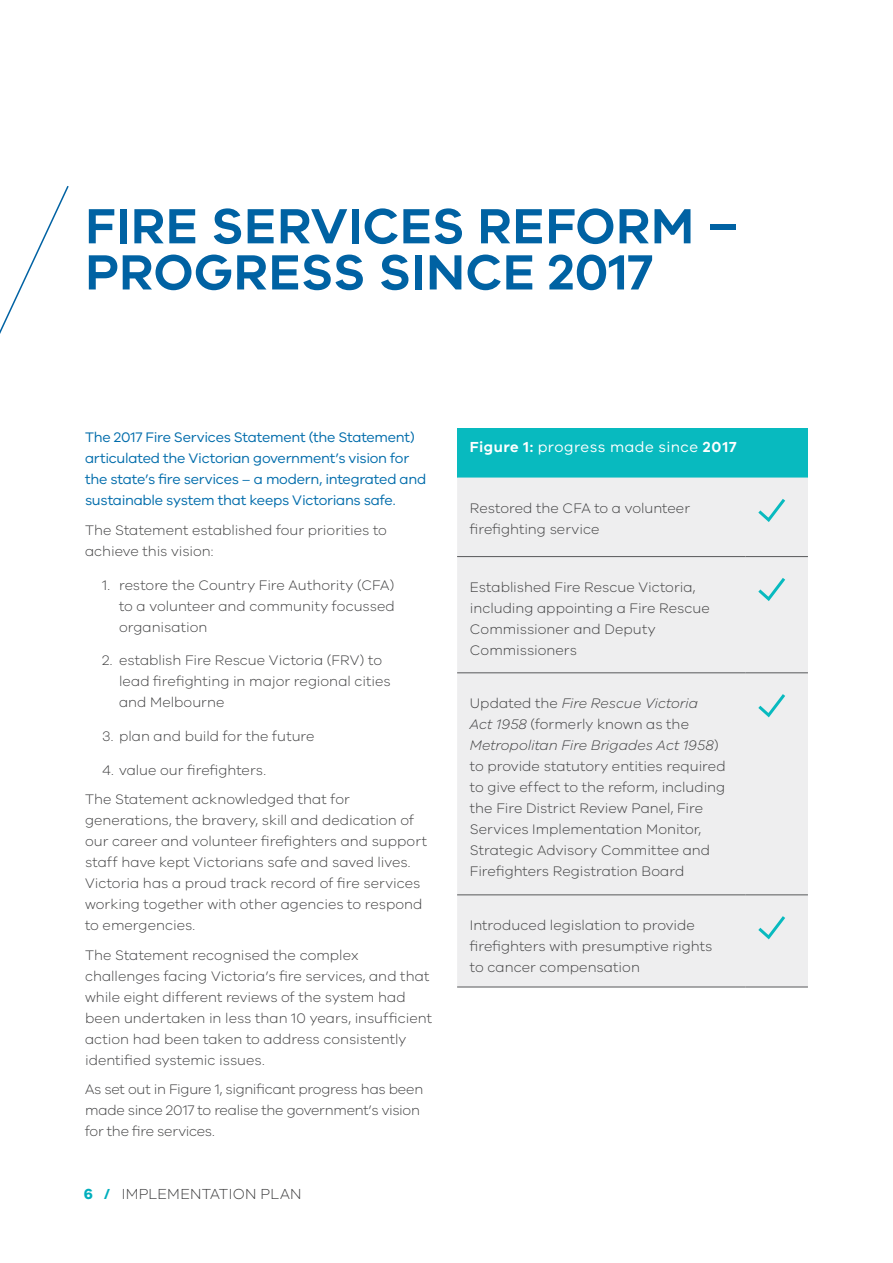
<style>
.page{position:relative;width:893px;height:1263px;background:#fff}
.page>*{position:absolute;margin:0;border:0;box-sizing:border-box;transform-origin:0 0}
.t1{font:600 51px/46.2px "VIC";letter-spacing:.005em;color:#0062a3}
.t2{font:15px "VIC";letter-spacing:.03em;color:#fff}
.t3{font:300 15px "VIC";letter-spacing:.02em;color:#3e3e3f}
.Body{font:300 14.25px/21px "VIC";color:#3e3e3f}
.Para_Feature{font:14.25px/21px "VIC";letter-spacing:-.02em;color:#006cab}
.Body-2{font:300 14.25px/21px "VIC";letter-spacing:-.02em;color:#3e3e3f}
.s1{font-weight:700;color:#00afbd}
.s2{font-weight:600}
.s3{font-style:italic}
</style>
<div class="page">
<svg style="left:0;top:186px;width:69px;height:148px"></svg>
<div style="left:457px;top:428px;width:351px;height:49px;background:#08babf"></div>
<div style="left:457px;top:477px;width:351px;height:510px;background:#eeeeef"></div>
<hr style="left:457px;top:556px;width:289px;height:1px;background:#57585a">
<hr style="left:746px;top:556px;width:62px;height:1px;background:#57585a">
<hr style="left:457px;top:672px;width:289px;height:1px;background:#57585a">
<hr style="left:746px;top:672px;width:62px;height:1px;background:#57585a">
<hr style="left:457px;top:894px;width:289px;height:1px;background:#57585a">
<hr style="left:746px;top:894px;width:62px;height:1px;background:#57585a">
<hr style="left:457px;top:987px;width:289px;height:1px;background:#57585a">
<hr style="left:746px;top:987px;width:62px;height:1px;background:#57585a">
<svg style="left:755px;top:495px;width:33px;height:29px"></svg>
<svg style="left:755px;top:574px;width:33px;height:29px"></svg>
<svg style="left:755px;top:691px;width:33px;height:28px"></svg>
<svg style="left:755px;top:913px;width:33px;height:29px"></svg>
<h1 class="t1" style="left:85px;top:202px;width:655px">FIRE SERVICES REFORM –<br>PROGRESS SINCE 2017</h1>
<p class="Para_Feature" style="left:85px;top:427px;width:343px">The 2017 Fire Services Statement (the Statement) articulated the Victorian government’s vision for the state’s fire services – a modern, integrated and sustainable system that keeps Victorians safe.</p>
<p class="Body" style="left:85px;top:519px;width:303px">The Statement established four priorities to achieve this vision:</p>
<p class="Body" style="left:119px;top:574px;width:277px;text-align:justify;text-indent:-17px">1. restore the Country Fire Authority (CFA) to a volunteer and community focussed organisation</p>
<p class="Body" style="left:119px;top:650px;width:273px;text-indent:-17px">2. establish Fire Rescue Victoria (FRV) to lead firefighting in major regional cities and Melbourne</p>
<p class="Body" style="left:102px;top:725px;width:214px">3. plan and build for the future</p>
<p class="Body" style="left:102px;top:759px;width:165px">4. value our firefighters.</p>
<p class="Body" style="left:85px;top:789px;width:344px">The Statement acknowledged that for generations, the bravery, skill and dedication of our career and volunteer firefighters and support staff have kept Victorians safe and saved lives.<br>Victoria has a proud track record of fire services working together with other agencies to respond to emergencies.</p>
<p class="Body" style="left:85px;top:944px;width:348px">The Statement recognised the complex challenges facing Victoria’s fire services, and that while eight different reviews of the system had been undertaken in less than 10 years, insufficient action had been taken to address consistently identified systemic issues.</p>
<p class="Body-2" style="left:85px;top:1079px;width:340px">As set out in Figure 1, significant progress has been made since 2017 to realise the government’s vision for the fire services.</p>
<p class="t3" style="left:84px;top:1185px;width:219px"><span class="s1">6 /</span> IMPLEMENTATION PLAN</p>
<p class="t2" style="left:470px;top:438px;width:268px"><span class="s2">Figure 1:</span> progress made since <span class="s2">2017</span></p>
<p class="Body" style="left:470px;top:497px;width:222px">Restored the CFA to a volunteer firefighting service</p>
<p class="Body" style="left:470px;top:576px;width:241px">Established Fire Rescue Victoria, including appointing a Fire Rescue<br>Commissioner and Deputy<br>Commissioners</p>
<p class="Body" style="left:470px;top:692px;width:257px">Updated the <span class="s3">Fire Rescue Victoria<br>Act 1958</span> (formerly known as the <span class="s3">Metropolitan Fire Brigades Act 1958</span>) to provide statutory entities required to give effect to the reform, including the Fire District Review Panel, Fire Services Implementation Monitor, Strategic Advisory Committee and Firefighters Registration Board</p>
<p class="Body" style="left:470px;top:914px;width:244px">Introduced legislation to provide firefighters with presumptive rights to cancer compensation</p>
</div>
